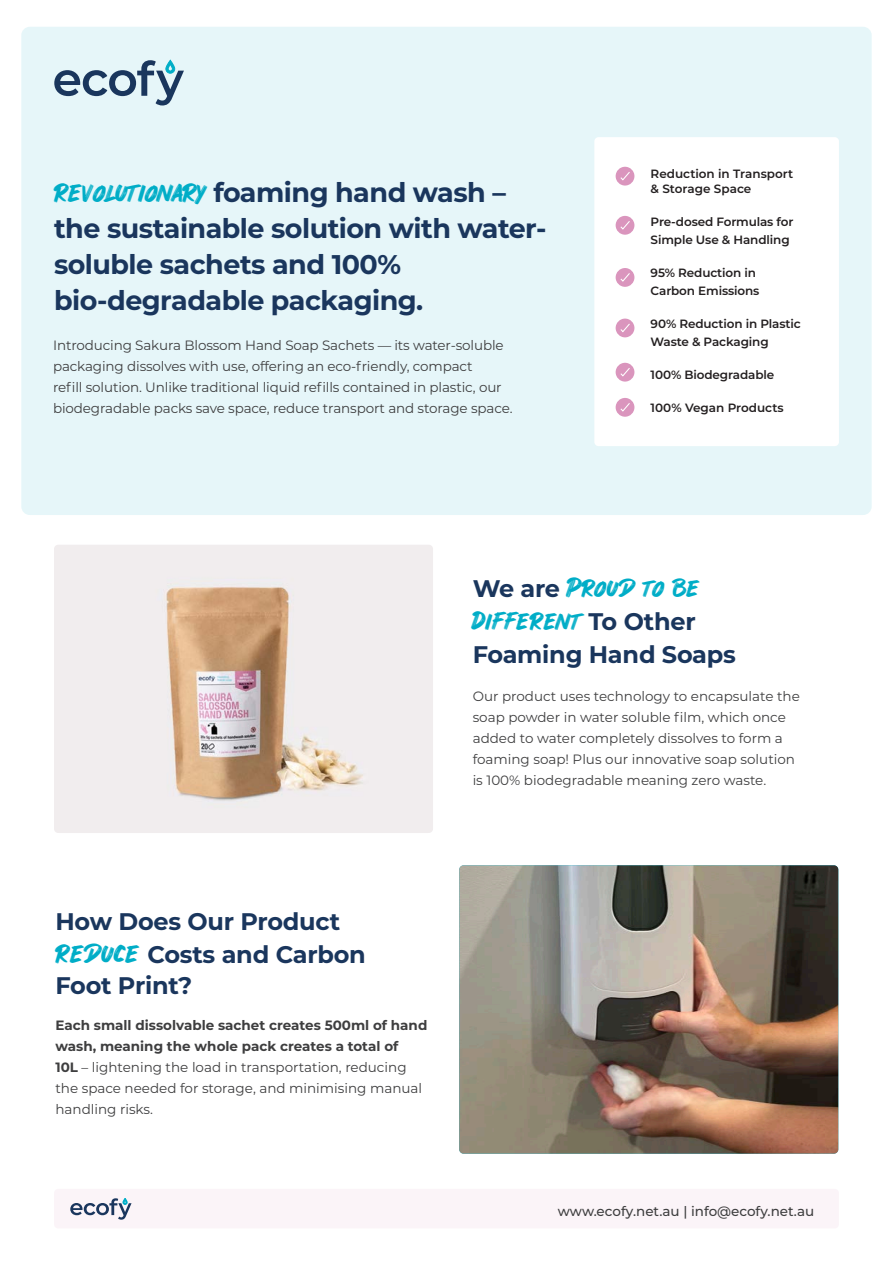
<style>
.page{position:relative;width:893px;height:1263px;background:#fff}
.page>*{position:absolute;margin:0;border:0;box-sizing:border-box;transform-origin:0 0}
.Subheading_Medium{font:700 27px/36px "Montserrat";letter-spacing:-.02em;color:#1a365d}
.Subheading_Medium-2{font:27px/33px "Fort Quinsy";letter-spacing:.01em;color:#00adc7}
.Subheading_Medium-3{font:700 24px/32.2px "Montserrat";letter-spacing:-.01em;color:#1a365d}
.Body{font:13.5px/21px "Montserrat";letter-spacing:-.01em;color:#3e3e3f}
.Body-2{font:500 13.5px "Montserrat";color:#3e3e3f}
.Introduction{font:600 12px/18px "Montserrat";letter-spacing:-.01em;color:#231f20}
.s1{font-family:"Fort Quinsy";font-weight:400;font-size:28.5px;color:#00adc7}
.s2{font-family:"Montserrat";font-weight:700;font-size:24px;color:#1a365d}
.s3{font-weight:700}
</style>
<div class="page">
<div style="left:54px;top:1189px;width:785px;height:39px;background:#fbf4f8;border-radius:4px"></div>
<div style="left:21px;top:27px;width:851px;height:488px;background:#e6f6f9;border-radius:9px"></div>
<div style="left:594px;top:137px;width:245px;height:309px;background:#fff;border-radius:4px"></div>
<svg style="left:54px;top:60px;width:130px;height:45px"></svg>
<svg style="left:70px;top:1198px;width:62px;height:22px"></svg>
<div style="left:616px;top:167px;width:18px;height:19px;background:#da95bd;border-radius:50%"></div>
<svg style="left:620px;top:172px;width:10px;height:9px"></svg>
<div style="left:616px;top:398px;width:18px;height:19px;background:#da95bd;border-radius:50%"></div>
<svg style="left:620px;top:403px;width:10px;height:9px"></svg>
<div style="left:616px;top:216px;width:18px;height:19px;background:#da95bd;border-radius:50%"></div>
<svg style="left:620px;top:221px;width:10px;height:9px"></svg>
<div style="left:616px;top:319px;width:18px;height:18px;background:#da95bd;border-radius:50%"></div>
<svg style="left:620px;top:323px;width:10px;height:9px"></svg>
<div style="left:616px;top:268px;width:18px;height:19px;background:#da95bd;border-radius:50%"></div>
<svg style="left:620px;top:273px;width:10px;height:9px"></svg>
<div style="left:616px;top:363px;width:18px;height:19px;background:#da95bd;border-radius:50%"></div>
<svg style="left:620px;top:368px;width:10px;height:9px"></svg>
<img style="left:54px;top:545px;width:379px;height:288px">
<img style="left:459px;top:865px;width:379px;height:289px">
<p class="Subheading_Medium" style="left:54px;top:173px;width:494px"><span class="s1">revolutionary</span> foaming hand wash – the sustainable solution with water&shy;soluble sachets and 100% bio-degradable packaging.</p>
<p class="Body" style="left:53px;top:335px;width:461px">Introducing Sakura Blossom Hand Soap Sachets — its water-soluble packaging dissolves with use, offering an eco-friendly, compact<br>refill solution. Unlike traditional liquid refills contained in plastic, our biodegradable packs save space, reduce transport and storage space.</p>
<p class="Introduction" style="left:651px;top:166px;width:144px;line-height:15px">Reduction in Transport &amp; Storage Space</p>
<p class="Introduction" style="left:651px;top:212px;width:144px">Pre-dosed Formulas for<br>Simple Use &amp; Handling</p>
<p class="Introduction" style="left:651px;top:263px;width:110px">95% Reduction in<br>Carbon Emissions</p>
<p class="Introduction" style="left:651px;top:314px;width:152px">90% Reduction in Plastic<br>Waste &amp; Packaging</p>
<p class="Introduction" style="left:651px;top:365px;width:125px">100% Biodegradable</p>
<p class="Introduction" style="left:651px;top:398px;width:134px">100% Vegan Products</p>
<p class="Subheading_Medium-2" style="left:473px;top:572px;width:228px"><span class="s2">We are</span> Proud to be<br>Different <span class="s2">To Other</span></p>
<p class="Subheading_Medium-3" style="left:473px;top:637px;width:265px">Foaming Hand Soaps</p>
<p class="Body" style="left:473px;top:685px;width:329px">Our product uses technology to encapsulate the soap powder in water soluble film, which once added to water completely dissolves to form a foaming soap! Plus our innovative soap solution is 100% biodegradable meaning zero waste.</p>
<p class="Subheading_Medium-3" style="left:55px;top:904px;width:312px">How Does Our Product <span class="s1">reduce</span> Costs and Carbon<br>Foot Print?</p>
<p class="Body" style="left:55px;top:1014px;width:373px"><span class="s3">Each small dissolvable sachet creates 500ml of hand wash, meaning the whole pack creates a total of<br>10L</span> – lightening the load in transportation, reducing the space needed for storage, and minimising manual handling risks.</p>
<p class="Body-2" style="left:558px;top:1201px;width:258px">www.ecofy.net.au | info@ecofy.net.au</p>
</div>
